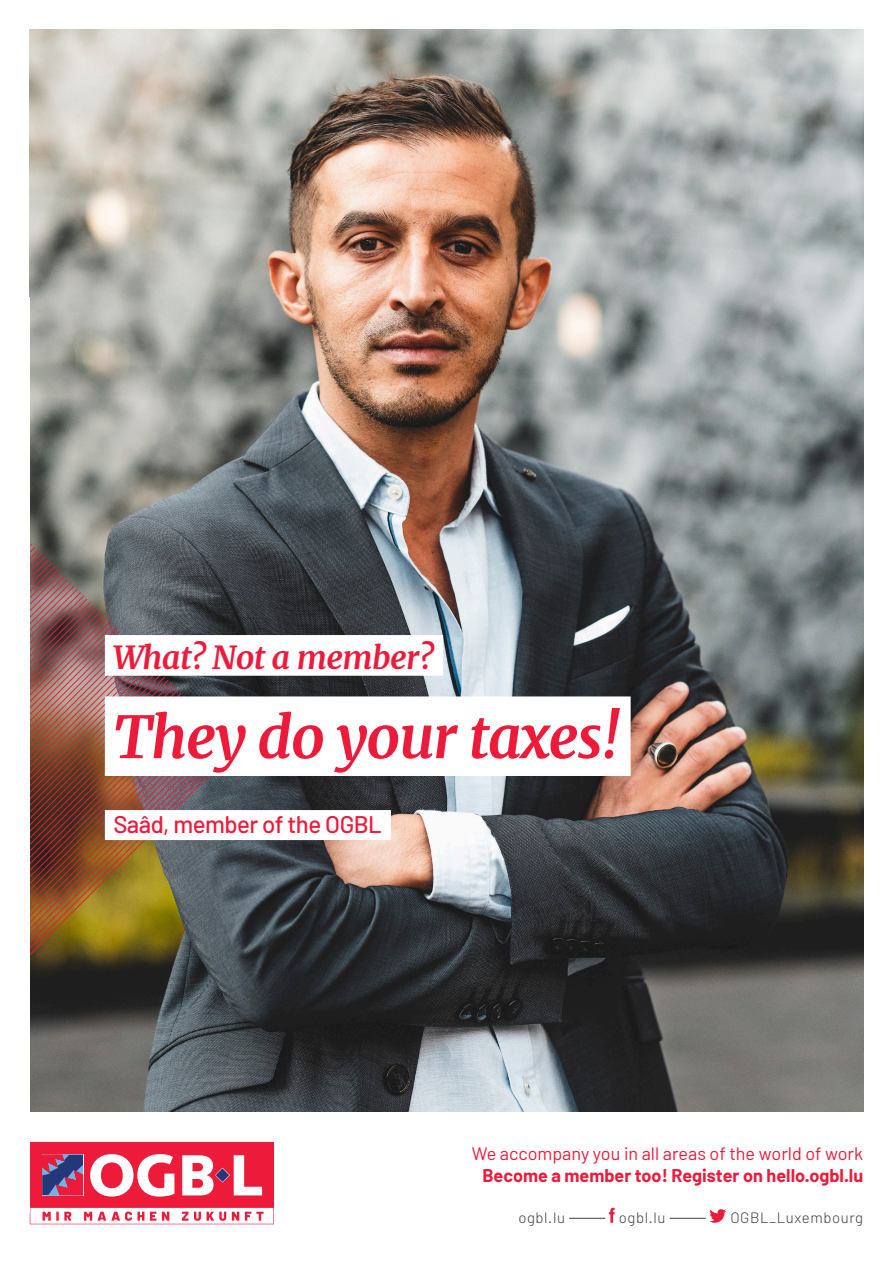
<style>
.page{position:relative;width:893px;height:1263px;background:#fff}
.page>*{position:absolute;margin:0;border:0;box-sizing:border-box;transform-origin:0 0}
.t1{font:italic 700 57.9px "Merriweather";letter-spacing:-.02em;color:#ed1a3a}
.t2{font:italic 700 31.95px "Merriweather";letter-spacing:-.02em;color:#ed1a3a}
.t3{font:500 24px "Barlow";letter-spacing:-.02em;color:#ed1a3a}
.t4{font:18px "Barlow";color:#ed1a3a}
.t5{font:700 18px "Barlow";color:#ed1a3a}
.t6{font:300 15px "Barlow";letter-spacing:.04em;color:#3e3e3f}
</style>
<div class="page">
<svg style="left:30px;top:1142px;width:244px;height:82px"></svg>
<hr style="left:569px;top:1218px;width:36px;height:1px;background:#3e3e3f">
<hr style="left:670px;top:1218px;width:36px;height:1px;background:#3e3e3f">
<svg style="left:609px;top:1208px;width:6px;height:15px"></svg>
<svg style="left:709px;top:1209px;width:17px;height:14px"></svg>
<img style="left:29px;top:30px;width:834px;height:1081px">
<img style="left:30px;top:312px;width:207px;height:872px">
<div style="left:0;top:298px;width:30px;height:915px;background:#fff"></div>
<div style="left:105px;top:696px;width:526px;height:80px;background:#fff"></div>
<div style="left:105px;top:810px;width:286px;height:30px;background:#fff"></div>
<div style="left:105px;top:635px;width:338px;height:41px;background:#fff"></div>
<p class="t2" style="left:113px;top:635px;width:322px">What? Not a member?</p>
<p class="t1" style="left:113px;top:697px;width:509px">They do your taxes!</p>
<p class="t3" style="left:113px;top:810px;width:270px">Saâd, member of the OGBL</p>
<p class="t4" style="left:472px;top:1142px;width:393px">We accompany you in all areas of the world of work</p>
<p class="t5" style="left:482px;top:1164px;width:382px">Become a member too! Register on hello.ogbl.lu</p>
<p class="t6" style="left:518px;top:1208px;width:48px">ogbl.lu</p>
<p class="t6" style="left:619px;top:1208px;width:48px">ogbl.lu</p>
<p class="t6" style="left:730px;top:1208px;width:134px">OGBL_Luxembourg</p>
</div>
